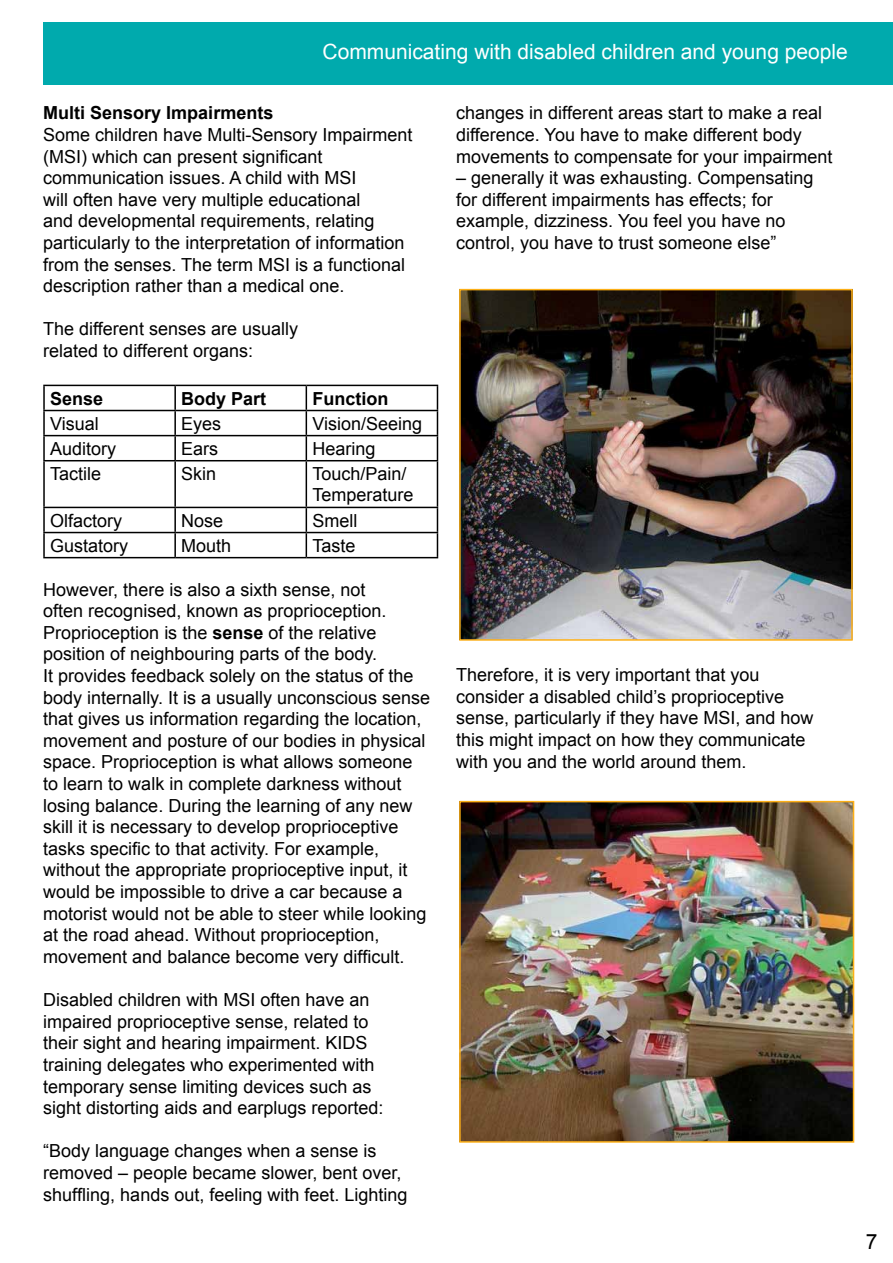
<style>
.page{position:relative;width:893px;height:1263px;background:#fff}
.page>*{position:absolute;margin:0;border:0;box-sizing:border-box;transform-origin:0 0}
.t1{font:21px "Arial";color:#fff}
.t2{font:21px "Arial";color:#000}
.t3{font:18px/21.6px "Arial";color:#000}
.t4{font:700 18px "Arial";color:#000}
.s1{font-weight:700}
</style>
<div class="page">
<div style="left:43px;top:22px;width:850px;height:62px;background:#00aaad"></div>
<hr style="left:43px;top:385px;width:132px;height:1px;background:#000">
<hr style="left:43px;top:386px;width:2px;height:24px;background:#000">
<hr style="left:175px;top:385px;width:131px;height:1px;background:#000">
<hr style="left:174px;top:386px;width:2px;height:24px;background:#000">
<hr style="left:306px;top:385px;width:132px;height:1px;background:#000">
<hr style="left:43px;top:410px;width:132px;height:1px;background:#000">
<hr style="left:43px;top:411px;width:2px;height:24px;background:#000">
<hr style="left:175px;top:410px;width:131px;height:1px;background:#000">
<hr style="left:174px;top:411px;width:2px;height:24px;background:#000">
<hr style="left:306px;top:410px;width:132px;height:1px;background:#000">
<hr style="left:43px;top:435px;width:132px;height:1px;background:#000">
<hr style="left:43px;top:436px;width:2px;height:24px;background:#000">
<hr style="left:175px;top:435px;width:131px;height:1px;background:#000">
<hr style="left:174px;top:436px;width:2px;height:24px;background:#000">
<hr style="left:306px;top:435px;width:132px;height:1px;background:#000">
<svg style="left:306px;top:386px;width:1px;height:74px"></svg>
<svg style="left:437px;top:386px;width:1px;height:74px"></svg>
<hr style="left:43px;top:460px;width:132px;height:1px;background:#000">
<hr style="left:43px;top:461px;width:2px;height:46px;background:#000">
<hr style="left:175px;top:460px;width:131px;height:1px;background:#000">
<hr style="left:174px;top:461px;width:2px;height:46px;background:#000">
<hr style="left:306px;top:460px;width:132px;height:1px;background:#000">
<hr style="left:306px;top:461px;width:1px;height:46px;background:#000">
<hr style="left:437px;top:461px;width:1px;height:46px;background:#000">
<hr style="left:43px;top:507px;width:132px;height:1px;background:#000">
<hr style="left:43px;top:508px;width:2px;height:24px;background:#000">
<hr style="left:175px;top:507px;width:131px;height:1px;background:#000">
<hr style="left:174px;top:508px;width:2px;height:24px;background:#000">
<hr style="left:306px;top:507px;width:132px;height:1px;background:#000">
<hr style="left:43px;top:532px;width:132px;height:1px;background:#000">
<hr style="left:43px;top:533px;width:2px;height:24px;background:#000">
<hr style="left:175px;top:532px;width:131px;height:1px;background:#000">
<hr style="left:174px;top:533px;width:2px;height:24px;background:#000">
<hr style="left:306px;top:532px;width:132px;height:1px;background:#000">
<svg style="left:306px;top:508px;width:1px;height:49px"></svg>
<svg style="left:437px;top:508px;width:1px;height:49px"></svg>
<hr style="left:43px;top:557px;width:132px;height:1px;background:#000">
<hr style="left:175px;top:557px;width:131px;height:1px;background:#000">
<hr style="left:306px;top:557px;width:132px;height:1px;background:#000">
<img style="left:462px;top:292px;width:388px;height:346px">
<div style="left:459px;top:289px;width:394px;height:352px;border:2px solid #fcaf17"></div>
<img style="left:462px;top:804px;width:389px;height:336px">
<div style="left:459px;top:801px;width:395px;height:342px;border:2px solid #fcaf17"></div>
<p class="t1" style="left:323px;top:38px;width:527px">Communicating with disabled children and young people</p>
<p class="t4" style="left:43px;top:101px;width:232px">Multi Sensory Impairments</p>
<p class="t3" style="left:43px;top:124px;width:371px">Some children have Multi-Sensory Impairment (MSI) which can present significant communication issues. A child with MSI<br>will often have very multiple educational<br>and developmental requirements, relating particularly to the interpretation of information from the senses. The term MSI is a functional description rather than a medical one.</p>
<p class="t3" style="left:43px;top:318px;width:256px">The different senses are usually related to different organs:</p>
<p class="t4" style="left:50px;top:386px;width:55px">Sense</p>
<p class="t4" style="left:181px;top:386px;width:87px">Body Part</p>
<p class="t4" style="left:312px;top:386px;width:77px">Function</p>
<p class="t3" style="left:50px;top:413px;width:50px">Visual</p>
<p class="t3" style="left:181px;top:413px;width:42px">Eyes</p>
<p class="t3" style="left:312px;top:413px;width:111px">Vision/Seeing</p>
<p class="t3" style="left:50px;top:438px;width:68px">Auditory</p>
<p class="t3" style="left:181px;top:438px;width:39px">Ears</p>
<p class="t3" style="left:312px;top:438px;width:65px">Hearing</p>
<p class="t3" style="left:50px;top:463px;width:53px">Tactile</p>
<p class="t3" style="left:181px;top:463px;width:37px">Skin</p>
<p class="t3" style="left:312px;top:463px;width:103px">Touch/Pain/<br>Temperature</p>
<p class="t3" style="left:50px;top:510px;width:74px">Olfactory</p>
<p class="t3" style="left:181px;top:510px;width:44px">Nose</p>
<p class="t3" style="left:312px;top:510px;width:46px">Smell</p>
<p class="t3" style="left:50px;top:535px;width:80px">Gustatory</p>
<p class="t3" style="left:181px;top:535px;width:52px">Mouth</p>
<p class="t3" style="left:312px;top:535px;width:45px">Taste</p>
<p class="t3" style="left:43px;top:579px;width:388px">However, there is also a sixth sense, not<br>often recognised, known as proprioception.<br>Proprioception is the <span class="s1">sense</span> of the relative position of neighbouring parts of the body.<br>It provides feedback solely on the status of the body internally. It is a usually unconscious sense that gives us information regarding the location, movement and posture of our bodies in physical space. Proprioception is what allows someone to learn to walk in complete darkness without losing balance. During the learning of any new skill it is necessary to develop proprioceptive tasks specific to that activity. For example, without the appropriate proprioceptive input, it would be impossible to drive a car because a motorist would not be able to steer while looking at the road ahead. Without proprioception, movement and balance become very difficult.</p>
<p class="t3" style="left:43px;top:989px;width:342px">Disabled children with MSI often have an impaired proprioceptive sense, related to their sight and hearing impairment. KIDS training delegates who experimented with temporary sense limiting devices such as sight distorting aids and earplugs reported:</p>
<p class="t3" style="left:43px;top:1140px;width:366px">“Body language changes when a sense is removed – people became slower, bent over, shuffling, hands out, feeling with feet. Lighting</p>
<p class="t3" style="left:456px;top:103px;width:378px">changes in different areas start to make a real difference. You have to make different body movements to compensate for your impairment</p>
<p class="t3" style="left:456px;top:167px;width:359px">– generally it was exhausting. Compensating for different impairments has effects; for example, dizziness. You feel you have no control, you have to trust someone else”</p>
<p class="t3" style="left:456px;top:664px;width:359px">Therefore, it is very important that you consider a disabled child’s proprioceptive sense, particularly if they have MSI, and how this might impact on how they communicate with you and the world around them.</p>
<p class="t2" style="left:866px;top:1228px;width:13px">7</p>
</div>
